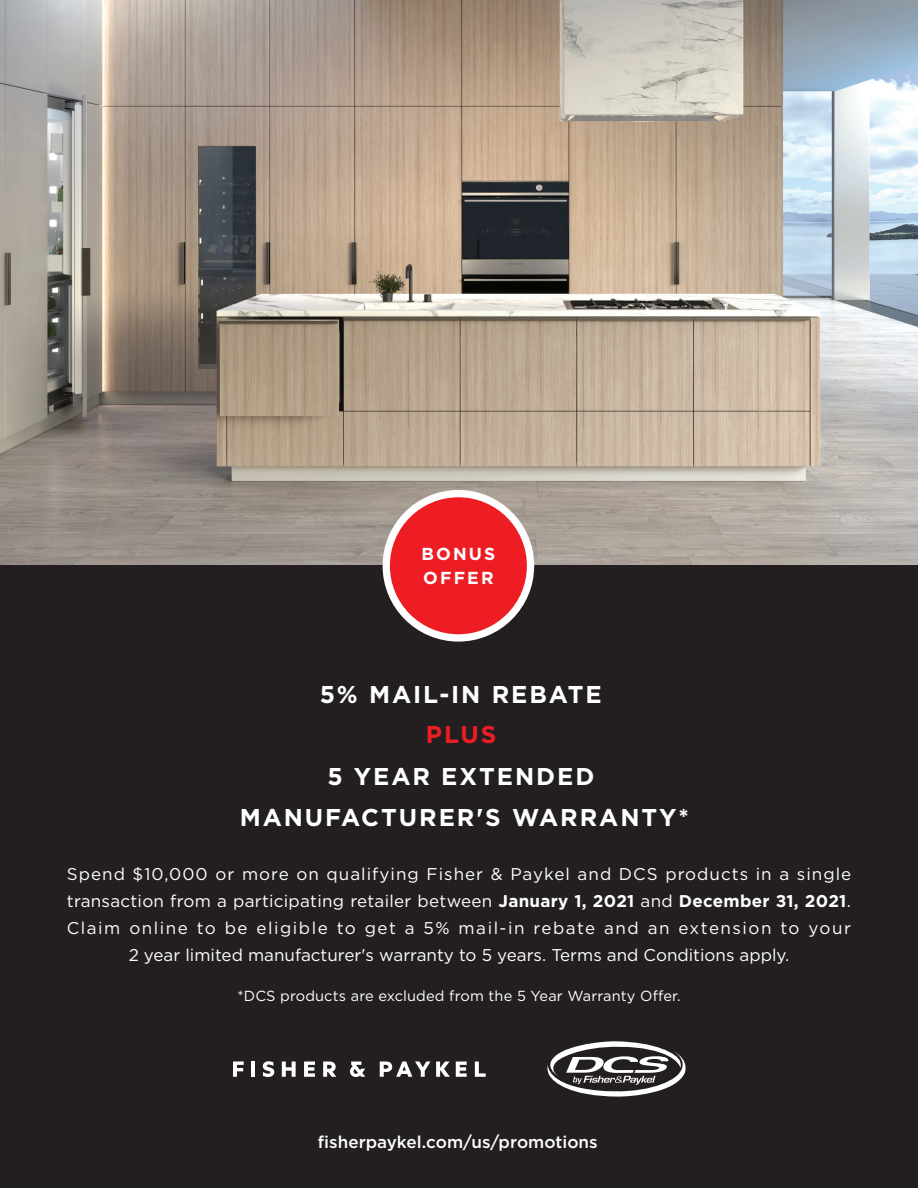
<style>
.page{position:relative;width:918px;height:1188px;background:#231f20}
.page>*{position:absolute;margin:0;border:0;box-sizing:border-box;transform-origin:0 0}
.t1{font:700 24.3px/41.8px "Gotham";letter-spacing:.08em;color:#fff;text-align:center}
.t2{font:700 24.3px "Gotham";color:#ee1d23}
.t3{font:700 17.4px/24px "Gotham";letter-spacing:.125em;color:#fff}
.t4{font:16.95px/26.7px "Gotham";letter-spacing:.035em;color:#fff;text-align:center}
.t5{font:500 16.95px "Gotham";letter-spacing:.005em;color:#fff}
.t6{font:14.55px "Gotham";letter-spacing:.01em;color:#fff}
.s1{font-weight:700}
</style>
<div class="page">
<img style="left:0;top:0;width:918px;height:564px">
<div style="left:386px;top:494px;width:145px;height:144px;background:#ee1d23;border-radius:50%"></div>
<div style="left:383px;top:490px;width:151px;height:152px;border:7px solid #fff;border-radius:50%"></div>
<svg style="left:233px;top:1062px;width:11px;height:15px"></svg>
<hr style="left:251px;top:1062px;width:4px;height:15px;background:#fff">
<svg style="left:263px;top:1061px;width:11px;height:16px"></svg>
<svg style="left:282px;top:1062px;width:14px;height:15px"></svg>
<svg style="left:304px;top:1062px;width:11px;height:15px"></svg>
<svg style="left:323px;top:1062px;width:13px;height:15px"></svg>
<svg style="left:350px;top:1062px;width:15px;height:15px"></svg>
<svg style="left:380px;top:1062px;width:70px;height:15px"></svg>
<svg style="left:456px;top:1062px;width:11px;height:15px"></svg>
<svg style="left:475px;top:1062px;width:11px;height:15px"></svg>
<svg style="left:547px;top:1041px;width:139px;height:56px"></svg>
<p class="t3" style="left:421px;top:541px;width:75px">BONUS<br>OFFER</p>
<h1 class="t1" style="left:320px;top:673px;width:284px">5% MAIL-IN REBATE</h1>
<h1 class="t2" style="left:426px;top:718px;width:72px">PLUS</h1>
<h1 class="t1" style="left:240px;top:755px;width:451px">5 YEAR EXTENDED<br>MANUFACTURER'S WARRANTY*</h1>
<p class="t4" style="left:67px;top:861px;width:786px">Spend $10,000 or more on qualifying Fisher &amp; Paykel and DCS products in a single transaction from a participating retailer between <span class="s1">January 1, 2021</span> and <span class="s1">December 31, 2021</span>.<br>Claim online to be eligible to get a 5% mail-in rebate and an extension to your 2 year limited manufacturer's warranty to 5 years. Terms and Conditions apply.</p>
<p class="t6" style="left:237px;top:987px;width:445px">*DCS products are excluded from the 5 Year Warranty Offer.</p>
<p class="t5" style="left:318px;top:1131px;width:281px">fisherpaykel.com/us/promotions</p>
</div>
